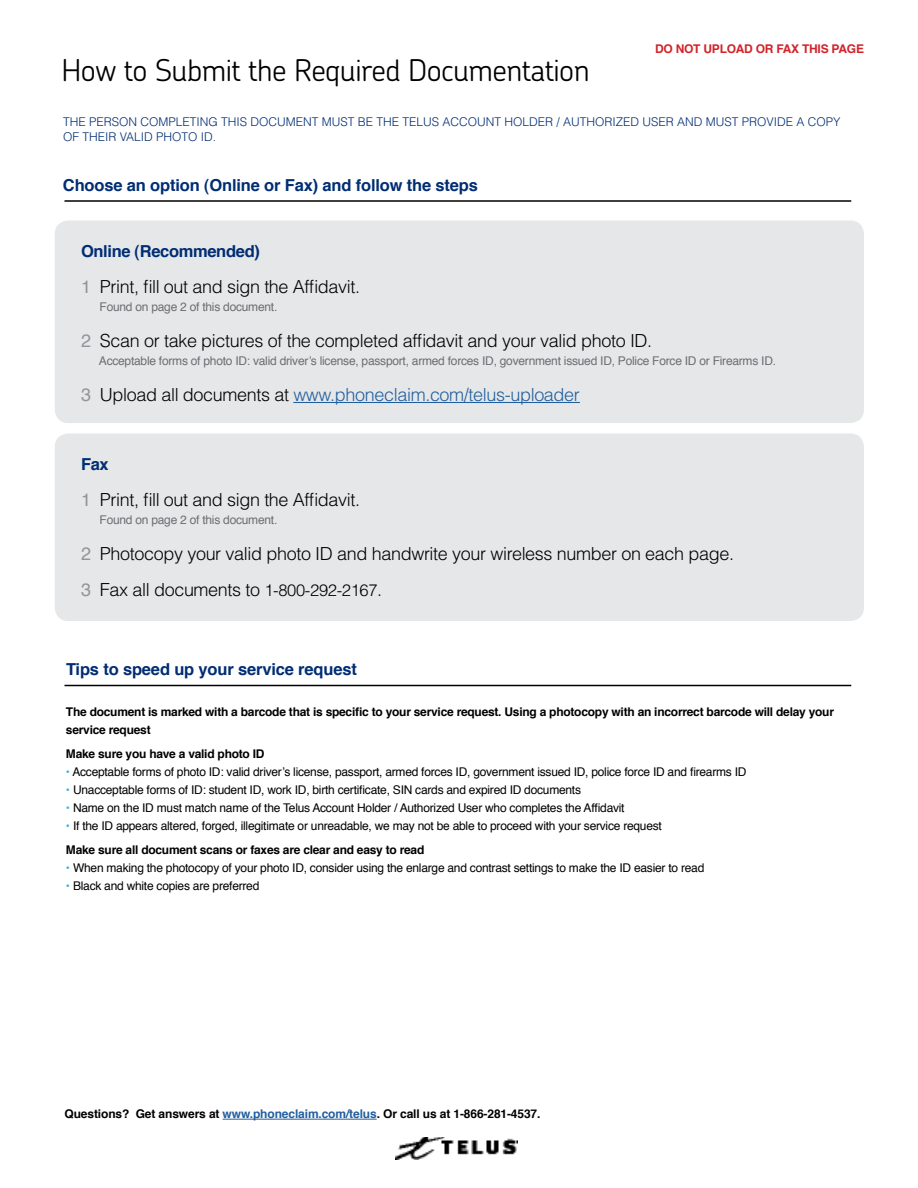
<style>
.page{position:relative;width:918px;height:1188px;background:#fff}
.page>*{position:absolute;margin:0;border:0;box-sizing:border-box;transform-origin:0 0}
.t1{font:300 30px "Chevin";letter-spacing:-.02em;color:#000}
.t2{font:300 18px/36px "Helvetica";letter-spacing:-.02em;color:#000}
.t3{font:300 18px "Helvetica";letter-spacing:-.02em;color:#215e9e}
.t4{font:700 16.5px "Helvetica";letter-spacing:-.01em;color:#002d73}
.t5{font:12px/24px "Helvetica";letter-spacing:-.02em;color:#000}
.t6{font:700 12px/18px "Helvetica";letter-spacing:-.02em;color:#000}
.t7{font:12px "Helvetica";letter-spacing:-.02em;color:#6d6e71}
.t8{font:300 12px/15px "Helvetica";color:#002d73}
.t9{font:700 12px "Helvetica";letter-spacing:-.02em;color:#d2232a}
.s1{font-weight:400;color:#939598}
.s2{color:#000}
.s3{font-size:16.5px}
.s4{color:#40b5e6}
.s5{font-weight:700}
.s6{color:#215e9e}
</style>
<div class="page">
<div style="left:55px;top:220px;width:809px;height:203px;background:#e6e7e8;border-radius:14px"></div>
<div style="left:55px;top:434px;width:809px;height:187px;background:#e6e7e8;border-radius:14px"></div>
<hr style="left:293px;top:402px;width:287px;height:1px;background:#215e9e">
<hr style="left:64px;top:685px;width:787px;height:1px;background:#000">
<hr style="left:64px;top:200px;width:787px;height:2px;background:#000">
<hr style="left:223px;top:1119px;width:154px;height:1px;background:#215e9e">
<img style="left:396px;top:1137px;width:122px;height:23px">
<h1 class="t1" style="left:62px;top:51px;width:530px">How to Submit the Required Documentation</h1>
<p class="t9" style="left:655px;top:40px;width:210px">DO NOT UPLOAD OR FAX THIS PAGE</p>
<p class="t8" style="left:63px;top:114px;width:779px">THE PERSON COMPLETING THIS DOCUMENT MUST BE THE TELUS ACCOUNT HOLDER / AUTHORIZED USER AND MUST PROVIDE A COPY<br>OF THEIR VALID PHOTO ID.</p>
<h3 class="t4" style="left:63px;top:174px;width:416px">Choose an option (Online or Fax) and follow the steps</h3>
<h3 class="t4" style="left:81px;top:240px;width:180px">Online (Recommended)</h3>
<h2 class="t2" style="left:81px;top:268px;width:281px"><span class="s1">1</span> Print, fill out and sign the Affidavit.</h2>
<p class="t7" style="left:100px;top:299px;width:179px">Found on page 2 of this document.</p>
<h2 class="t2" style="left:81px;top:322px;width:573px"><span class="s1">2</span> Scan or take pictures of the completed affidavit and your valid photo ID.</h2>
<p class="t7" style="left:99px;top:353px;width:679px">Acceptable forms of photo ID: valid driver’s license, passport, armed forces ID, government issued ID, Police Force ID or Firearms ID.</p>
<h2 class="t3" style="left:81px;top:383px;width:500px"><span class="s1">3</span> <span class="s2">Upload all documents at</span> www.phoneclaim.com/telus-uploader</h2>
<h3 class="t4" style="left:81px;top:453px;width:29px">Fax</h3>
<h2 class="t2" style="left:81px;top:481px;width:281px"><span class="s1">1</span> Print, fill out and sign the Affidavit.</h2>
<p class="t7" style="left:100px;top:512px;width:179px">Found on page 2 of this document.</p>
<h2 class="t2" style="left:81px;top:535px;width:655px"><span class="s1">2</span> Photocopy your valid photo ID and handwrite your wireless number on each page.<br><span class="s1">3</span> Fax all documents to <span class="s3">1-800-292-2167</span>.</h2>
<h3 class="t4" style="left:66px;top:658px;width:292px">Tips to speed up your service request</h3>
<p class="t6" style="left:66px;top:703px;width:770px">The document is marked with a barcode that is specific to your service request. Using a photocopy with an incorrect barcode will delay your service request</p>
<p class="t6" style="left:66px;top:745px;width:200px">Make sure you have a valid photo ID</p>
<p class="t5" style="left:66px;top:760px;width:682px"><span class="s4">•</span> Acceptable forms of photo ID: valid driver’s license, passport, armed forces ID, government issued ID, police force ID and firearms ID</p>
<p class="t5" style="left:66px;top:778px;width:517px"><span class="s4">•</span> Unacceptable forms of ID: student ID, work ID, birth certificate, SIN cards and expired ID documents</p>
<p class="t5" style="left:66px;top:796px;width:560px"><span class="s4">•</span> Name on the ID must match name of the Telus Account Holder / Authorized User who completes the Affidavit</p>
<p class="t5" style="left:66px;top:814px;width:597px"><span class="s4">•</span> If the ID appears altered, forged, illegitimate or unreadable, we may not be able to proceed with your service request<br><span class="s5">Make sure all document scans or faxes are clear and easy to read</span></p>
<p class="t5" style="left:66px;top:856px;width:640px"><span class="s4">•</span> When making the photocopy of your photo ID, consider using the enlarge and contrast settings to make the ID easier to read</p>
<p class="t5" style="left:66px;top:874px;width:195px"><span class="s4">•</span> Black and white copies are preferred</p>
<p class="t6" style="left:64px;top:1106px;width:478px">Questions? Get answers at <span class="s6">www.phoneclaim.com/telus</span>. Or call us at 1-866-281-4537.</p>
</div>
